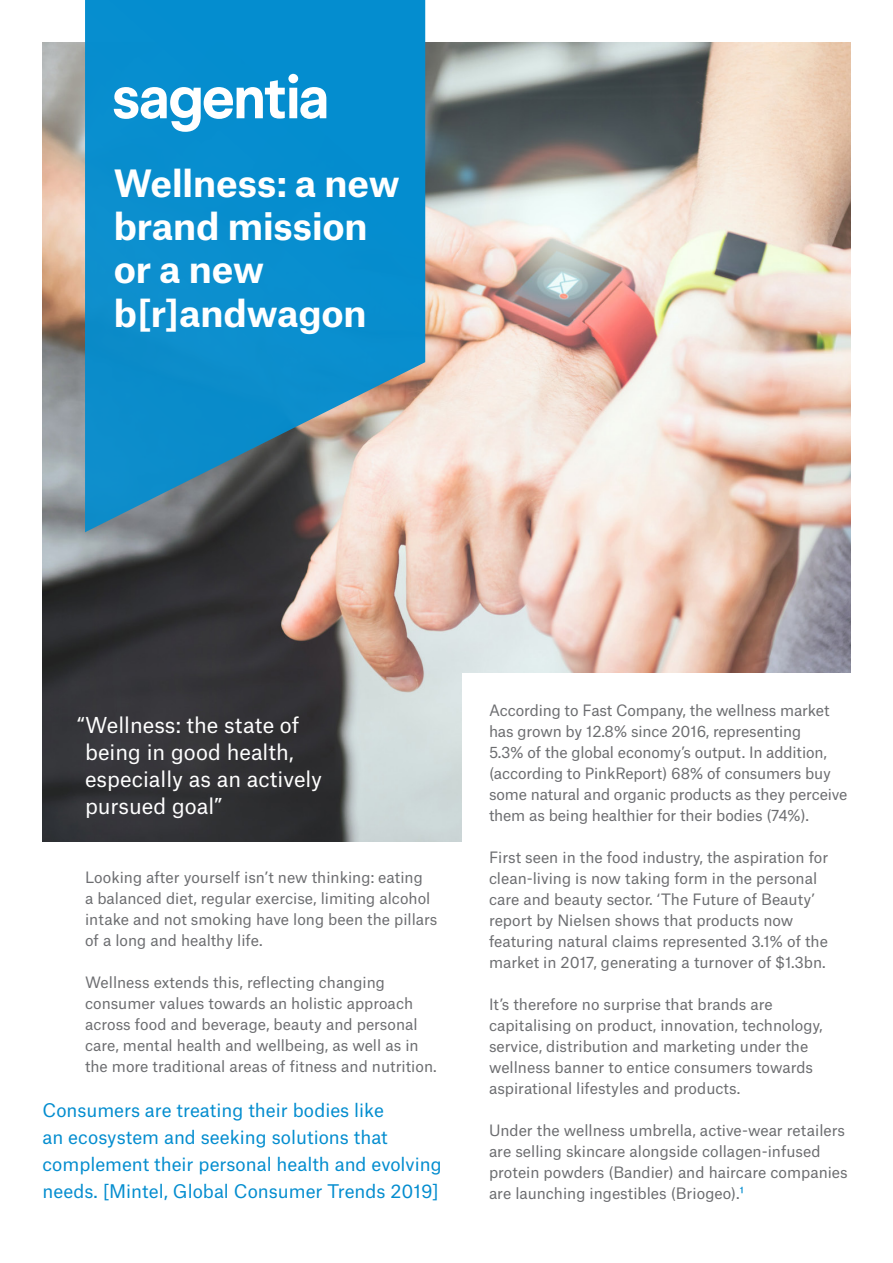
<style>
.page{position:relative;width:893px;height:1263px;background:#fff}
.page>*{position:absolute;margin:0;border:0;box-sizing:border-box;transform-origin:0 0}
.t1{font:700 36px/43.2px "Atlas Grotesk";color:#fff}
.t2{font:21px "Atlas Grotesk";color:#fff}
.t3{font:18px/27px "Atlas Grotesk";color:#048dcf}
.t4{font:15px/21px "Atlas Grotesk";color:#6c6d70}
.s1{color:#048dcf}
</style>
<div class="page">
<img style="left:43px;top:43px;width:807px;height:799px">
<div style="left:462px;top:673px;width:431px;height:227px;background:#fff"></div>
<svg style="left:85px;top:0;width:340px;height:532px;background:#228ec2"></svg>
<svg style="left:114px;top:74px;width:212px;height:58px"></svg>
<p class="t1" style="left:114px;top:158px;width:288px">Wellness: a new brand mission or a new</p>
<p class="t1" style="left:114px;top:287px;width:254px">b[r]andwagon</p>
<p class="t2" style="left:77px;top:708px;width:224px">“Wellness: the state of</p>
<p class="t2" style="left:85px;top:735px;width:210px">being in good health,</p>
<p class="t2" style="left:85px;top:762px;width:239px">especially as an actively</p>
<p class="t2" style="left:85px;top:789px;width:139px">pursued goal”</p>
<p class="t4" style="left:85px;top:865px;width:354px">Looking after yourself isn’t new thinking: eating<br>a balanced diet, regular exercise, limiting alcohol intake and not smoking have long been the pillars of a long and healthy life.</p>
<p class="t4" style="left:85px;top:970px;width:353px">Wellness extends this, reflecting changing consumer values towards an holistic approach across food and beverage, beauty and personal care, mental health and wellbeing, as well as in the more traditional areas of fitness and nutrition.</p>
<p class="t3" style="left:43px;top:1094px;width:401px">Consumers are treating their bodies like<br>an ecosystem and seeking solutions that complement their personal health and evolving needs. [Mintel, Global Consumer Trends 2019]</p>
<p class="t4" style="left:489px;top:698px;width:360px">According to Fast Company, the wellness market has grown by 12.8% since 2016, representing<br>5.3% of the global economy’s output. In addition, (according to PinkReport) 68% of consumers buy some natural and organic products as they perceive them as being healthier for their bodies (74%).</p>
<p class="t4" style="left:489px;top:845px;width:341px">First seen in the food industry, the aspiration for clean-living is now taking form in the personal care and beauty sector. ‘The Future of Beauty’ report by Nielsen shows that products now featuring natural claims represented 3.1% of the market in 2017, generating a turnover of $1.3bn.</p>
<p class="t4" style="left:489px;top:992px;width:335px">It’s therefore no surprise that brands are capitalising on product, innovation, technology, service, distribution and marketing under the wellness banner to entice consumers towards aspirational lifestyles and products.</p>
<p class="t4" style="left:489px;top:1118px;width:360px">Under the wellness umbrella, active-wear retailers are selling skincare alongside collagen-infused protein powders (Bandier) and haircare companies are launching ingestibles (Briogeo).<span class="s1">¹</span></p>
</div>
